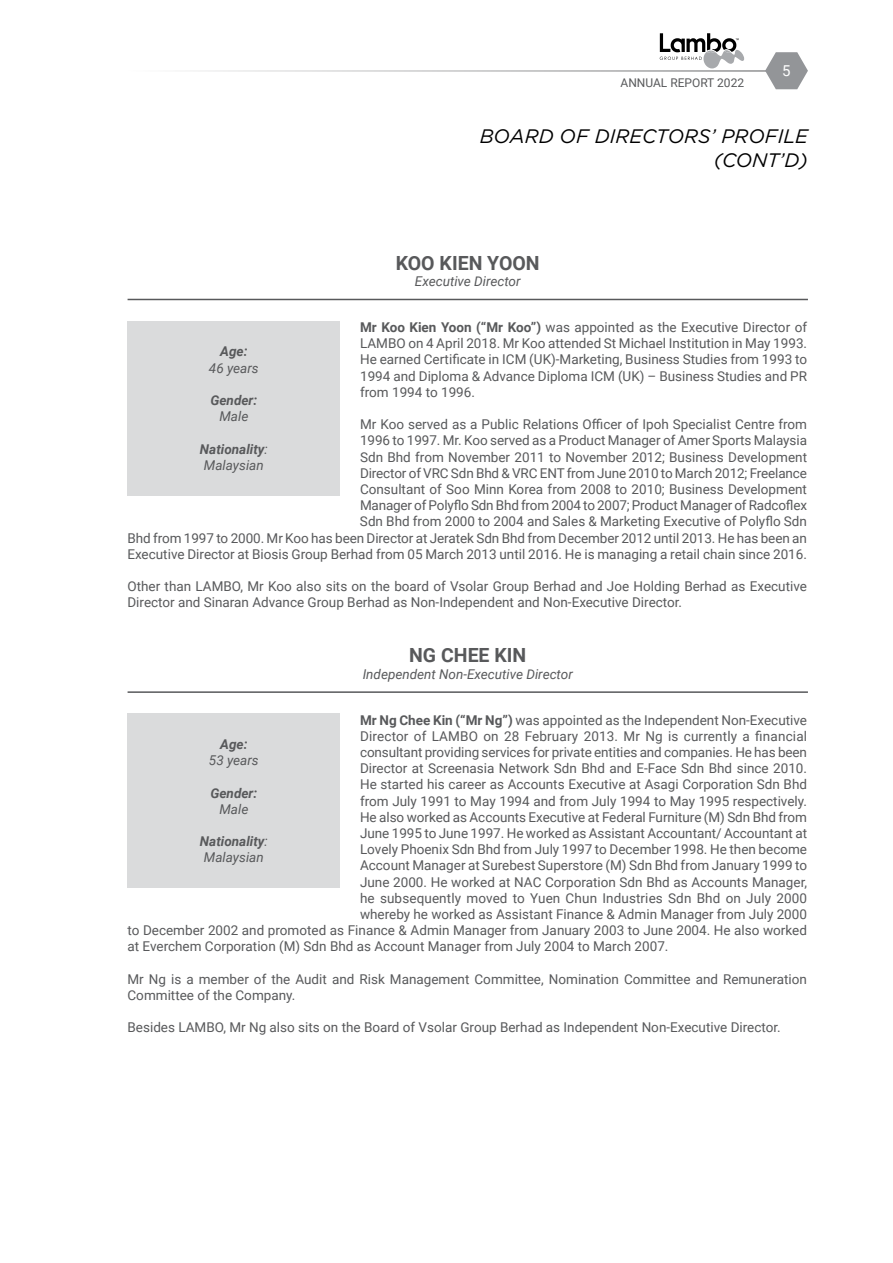
<style>
.page{position:relative;width:893px;height:1263px;background:#fff}
.page>*{position:absolute;margin:0;border:0;box-sizing:border-box;transform-origin:0 0}
.t1{font:italic 19.5px/23.4px "Gotham";color:#000;text-align:right}
.t2{font:700 19.5px "Roboto";color:#58595b}
.t3{font:15px "Roboto";color:#fff}
.t4{font:13.5px/16.2px "Roboto";color:#58595b}
.t5{font:italic 13.5px "Roboto";color:#58595b}
.t6{font:italic 700 13.5px/16.2px "Roboto";color:#58595b}
.t7{font:12px "Roboto";color:#58595b}
.s1{font-weight:700}
.s2{font-weight:400}
</style>
<div class="page">
<hr style="left:128px;top:71px;width:643px;height:1px;background:#58595b">
<svg style="left:660px;top:33px;width:84px;height:35px"></svg>
<svg style="left:765px;top:52px;width:43px;height:37px"></svg>
<hr style="left:128px;top:299px;width:680px;height:1px;background:#58595b">
<div style="left:128px;top:321px;width:212px;height:175px;background:#dadbdc"></div>
<hr style="left:128px;top:691px;width:680px;height:2px;background:#58595b">
<div style="left:128px;top:714px;width:212px;height:174px;background:#dadbdc"></div>
<p class="t7" style="left:620px;top:74px;width:125px">ANNUAL REPORT 2022</p>
<p class="t3" style="left:782px;top:60px;width:10px">5</p>
<h1 class="t1" style="left:480px;top:124px;width:330px">BOARD OF DIRECTORS’ PROFILE (CONT’D)</h1>
<h1 class="t2" style="left:396px;top:249px;width:118px">KOO KIEN YOON</h1>
<p class="t5" style="left:415px;top:272px;width:107px">Executive Director</p>
<p class="t4" style="left:360px;top:319px;width:449px;text-align:justify"><span class="s1">Mr Koo Kien Yoon (“Mr Koo”)</span> was appointed as the Executive Director of LAMBO on 4 April 2018. Mr Koo attended St Michael Institution in May 1993.<br>He earned Certificate in ICM (UK)-Marketing, Business Studies from 1993 to 1994 and Diploma &amp; Advance Diploma ICM (UK) – Business Studies and PR from 1994 to 1996.</p>
<p class="t4" style="left:127px;top:416px;width:681px;text-align:right">Mr Koo served as a Public Relations Officer of Ipoh Specialist Centre from<br>1996 to 1997. Mr. Koo served as a Product Manager of Amer Sports Malaysia<br>Sdn Bhd from November 2011 to November 2012; Business Development<br>Director of VRC Sdn Bhd &amp; VRC ENT from June 2010 to March 2012; Freelance<br>Consultant of Soo Minn Korea from 2008 to 2010; Business Development<br>Manager of Polyflo Sdn Bhd from 2004 to 2007; Product Manager of Radcoflex<br>Sdn Bhd from 2000 to 2004 and Sales &amp; Marketing Executive of Polyflo Sdn<br>Bhd from 1997 to 2000. Mr Koo has been Director at Jeratek Sdn Bhd from December 2012 until 2013. He has been an Executive Director at Biosis Group Berhad from 05 March 2013 until 2016. He is managing a retail chain since 2016.</p>
<p class="t4" style="left:127px;top:578px;width:681px">Other than LAMBO, Mr Koo also sits on the board of Vsolar Group Berhad and Joe Holding Berhad as Executive<br>Director and Sinaran Advance Group Berhad as Non-Independent and Non-Executive Director.</p>
<h1 class="t2" style="left:409px;top:642px;width:116px">NG CHEE KIN</h1>
<p class="t5" style="left:363px;top:664px;width:212px">Independent Non-Executive Director</p>
<p class="t6" style="left:220px;top:343px;width:29px">Age:</p>
<p class="t5" style="left:209px;top:358px;width:51px">46 years</p>
<p class="t6" style="left:211px;top:392px;width:48px">Gender:</p>
<p class="t5" style="left:219px;top:407px;width:30px">Male</p>
<p class="t6" style="left:200px;top:440px;width:69px">Nationality<span class="s2">:<br>Malaysian</span></p>
<p class="t4" style="left:360px;top:711px;width:448px"><span class="s1">Mr Ng Chee Kin (“Mr Ng”)</span> was appointed as the Independent Non-Executive</p>
<p class="t4" style="left:360px;top:727px;width:449px">Director of LAMBO on 28 February 2013. Mr Ng is currently a financial</p>
<p class="t4" style="left:360px;top:743px;width:448px">consultant providing services for private entities and companies. He has been</p>
<p class="t4" style="left:360px;top:760px;width:449px">Director at Screenasia Network Sdn Bhd and E-Face Sdn Bhd since 2010.</p>
<p class="t4" style="left:360px;top:776px;width:449px">He started his career as Accounts Executive at Asagi Corporation Sdn Bhd</p>
<p class="t4" style="left:360px;top:792px;width:448px">from July 1991 to May 1994 and from July 1994 to May 1995 respectively.</p>
<p class="t4" style="left:360px;top:808px;width:448px">He also worked as Accounts Executive at Federal Furniture (M) Sdn Bhd from</p>
<p class="t4" style="left:360px;top:824px;width:448px">June 1995 to June 1997. He worked as Assistant Accountant/ Accountant at</p>
<p class="t4" style="left:360px;top:841px;width:448px">Lovely Phoenix Sdn Bhd from July 1997 to December 1998. He then become</p>
<p class="t4" style="left:360px;top:857px;width:448px">Account Manager at Surebest Superstore (M) Sdn Bhd from January 1999 to</p>
<p class="t4" style="left:360px;top:873px;width:448px">June 2000. He worked at NAC Corporation Sdn Bhd as Accounts Manager,</p>
<p class="t4" style="left:360px;top:889px;width:448px">he subsequently moved to Yuen Chun Industries Sdn Bhd on July 2000</p>
<p class="t4" style="left:360px;top:905px;width:449px">whereby he worked as Assistant Finance &amp; Admin Manager from July 2000</p>
<p class="t4" style="left:127px;top:922px;width:681px">to December 2002 and promoted as Finance &amp; Admin Manager from January 2003 to June 2004. He also worked</p>
<p class="t4" style="left:127px;top:938px;width:542px">at Everchem Corporation (M) Sdn Bhd as Account Manager from July 2004 to March 2007.</p>
<p class="t4" style="left:127px;top:970px;width:681px">Mr Ng is a member of the Audit and Risk Management Committee, Nomination Committee and Remuneration<br>Committee of the Company.</p>
<p class="t4" style="left:128px;top:1019px;width:655px">Besides LAMBO, Mr Ng also sits on the Board of Vsolar Group Berhad as Independent Non-Executive Director.</p>
<p class="t6" style="left:220px;top:736px;width:29px">Age:</p>
<p class="t5" style="left:209px;top:751px;width:51px">53 years</p>
<p class="t6" style="left:211px;top:784px;width:48px">Gender:</p>
<p class="t5" style="left:219px;top:799px;width:30px">Male</p>
<p class="t6" style="left:200px;top:833px;width:69px">Nationality<span class="s2">:<br>Malaysian</span></p>
</div>
